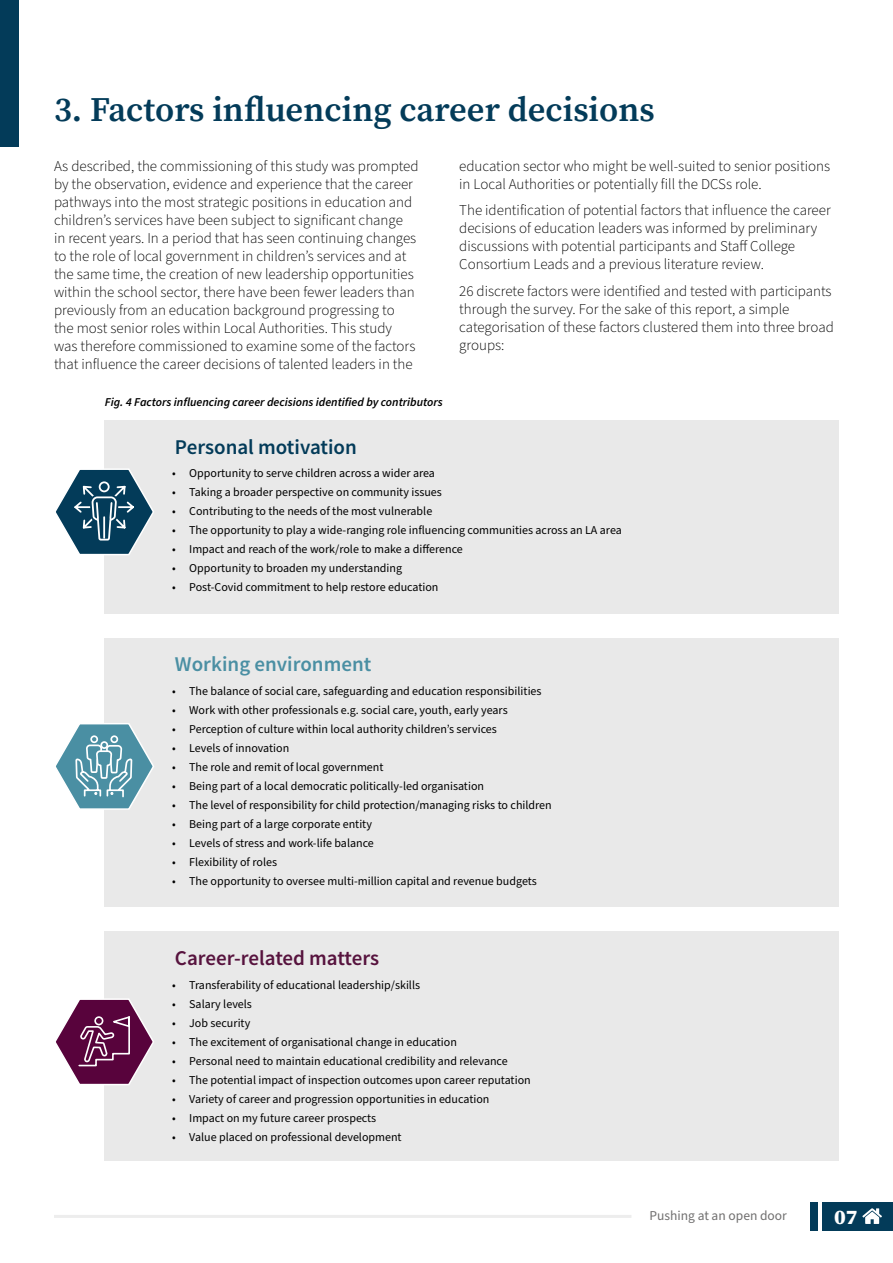
<style>
.page{position:relative;width:893px;height:1263px;background:#fff}
.page>*{position:absolute;margin:0;border:0;box-sizing:border-box;transform-origin:0 0}
.t1{font:34.5px "Source Serif Variable";color:#033b59}
.t2{font:600 21px "Source Sans Pro";color:#57133e}
.t3{font:600 21px "Source Sans Pro";color:#033b59}
.t4{font:600 21px "Source Sans Pro";color:#4a8fa3}
.t5{font:21px "Source Serif Variable";color:#fff}
.t6{font:300 15px/18px "Source Sans Pro";color:#000}
.t7{font:13.5px "Source Sans Pro";color:#706f6f}
.t8{font:12px "Source Sans Pro";color:#000}
.t9{font:italic 600 12px "Source Sans Pro";color:#000}
</style>
<div class="page">
<div style="left:822px;top:1202px;width:71px;height:29px;background:#033b59"></div>
<div style="left:0;top:0;width:18px;height:147px;background:#033b59"></div>
<hr style="left:54px;top:1215px;width:577px;height:3px;background:#ededed">
<div style="left:810px;top:1202px;width:7px;height:29px;background:#033b59"></div>
<svg style="left:862px;top:1208px;width:20px;height:16px"></svg>
<div style="left:104px;top:931px;width:735px;height:230px;background:#e9e9e9"></div>
<div style="left:105px;top:420px;width:734px;height:193px;background:#e9e9e9"></div>
<svg style="left:56px;top:420px;width:98px;height:136px"></svg>
<svg style="left:56px;top:998px;width:98px;height:87px"></svg>
<div style="left:104px;top:638px;width:735px;height:269px;background:#e9e9e9"></div>
<svg style="left:56px;top:723px;width:98px;height:87px"></svg>
<h1 class="t1" style="left:54px;top:86px;width:602px">3. Factors influencing career decisions</h1>
<p class="t6" style="left:54px;top:157px;width:366px">As described, the commissioning of this study was prompted by the observation, evidence and experience that the career pathways into the most strategic positions in education and children’s services have been subject to significant change<br>in recent years. In a period that has seen continuing changes to the role of local government in children’s services and at the same time, the creation of new leadership opportunities within the school sector, there have been fewer leaders than previously from an education background progressing to<br>the most senior roles within Local Authorities. This study was therefore commissioned to examine some of the factors that influence the career decisions of talented leaders in the</p>
<p class="t6" style="left:459px;top:157px;width:372px">education sector who might be well-suited to senior positions in Local Authorities or potentially fill the DCSs role.</p>
<p class="t6" style="left:459px;top:202px;width:373px">The identification of potential factors that influence the career decisions of education leaders was informed by preliminary discussions with potential participants and Staff College Consortium Leads and a previous literature review.</p>
<p class="t6" style="left:459px;top:282px;width:376px">26 discrete factors were identified and tested with participants through the survey. For the sake of this report, a simple categorisation of these factors clustered them into three broad groups:</p>
<p class="t9" style="left:105px;top:394px;width:339px">Fig. 4 Factors influencing career decisions identified by contributors</p>
<h2 class="t3" style="left:175px;top:433px;width:183px">Personal motivation</h2>
<p class="t8" style="left:172px;top:465px;width:264px">• Opportunity to serve children across a wider area</p>
<p class="t8" style="left:172px;top:484px;width:271px">• Taking a broader perspective on community issues</p>
<p class="t8" style="left:172px;top:503px;width:262px">• Contributing to the needs of the most vulnerable</p>
<p class="t8" style="left:172px;top:522px;width:451px">• The opportunity to play a wide-ranging role influencing communities across an LA area</p>
<p class="t8" style="left:172px;top:541px;width:292px">• Impact and reach of the work/role to make a difference</p>
<p class="t8" style="left:172px;top:560px;width:231px">• Opportunity to broaden my understanding</p>
<p class="t8" style="left:172px;top:579px;width:268px">• Post-Covid commitment to help restore education</p>
<h2 class="t4" style="left:175px;top:651px;width:198px">Working environment</h2>
<p class="t8" style="left:172px;top:683px;width:371px">• The balance of social care, safeguarding and education responsibilities</p>
<p class="t8" style="left:172px;top:702px;width:337px">• Work with other professionals e.g. social care, youth, early years</p>
<p class="t8" style="left:172px;top:721px;width:326px">• Perception of culture within local authority children’s services</p>
<p class="t8" style="left:172px;top:740px;width:119px">• Levels of innovation</p>
<p class="t8" style="left:172px;top:759px;width:213px">• The role and remit of local government</p>
<p class="t8" style="left:172px;top:778px;width:313px">• Being part of a local democratic politically-led organisation</p>
<p class="t8" style="left:172px;top:797px;width:381px">• The level of responsibility for child protection/managing risks to children</p>
<p class="t8" style="left:172px;top:816px;width:201px">• Being part of a large corporate entity</p>
<p class="t8" style="left:172px;top:835px;width:203px">• Levels of stress and work-life balance</p>
<p class="t8" style="left:172px;top:854px;width:106px">• Flexibility of roles</p>
<p class="t8" style="left:172px;top:873px;width:366px">• The opportunity to oversee multi-million capital and revenue budgets</p>
<h2 class="t2" style="left:175px;top:944px;width:206px">Career-related matters</h2>
<p class="t8" style="left:172px;top:976px;width:249px">• Transferability of educational leadership/skills</p>
<p class="t8" style="left:172px;top:995px;width:81px">• Salary levels</p>
<p class="t8" style="left:172px;top:1014px;width:80px">• Job security</p>
<p class="t8" style="left:172px;top:1034px;width:286px">• The excitement of organisational change in education</p>
<p class="t8" style="left:172px;top:1053px;width:337px">• Personal need to maintain educational credibility and relevance</p>
<p class="t8" style="left:172px;top:1072px;width:360px">• The potential impact of inspection outcomes upon career reputation</p>
<p class="t8" style="left:172px;top:1091px;width:319px">• Variety of career and progression opportunities in education</p>
<p class="t8" style="left:172px;top:1110px;width:206px">• Impact on my future career prospects</p>
<p class="t8" style="left:172px;top:1129px;width:231px">• Value placed on professional development</p>
<p class="t7" style="left:649px;top:1207px;width:139px">Pushing at an open door</p>
<h2 class="t5" style="left:834px;top:1202px;width:25px">07</h2>
</div>
